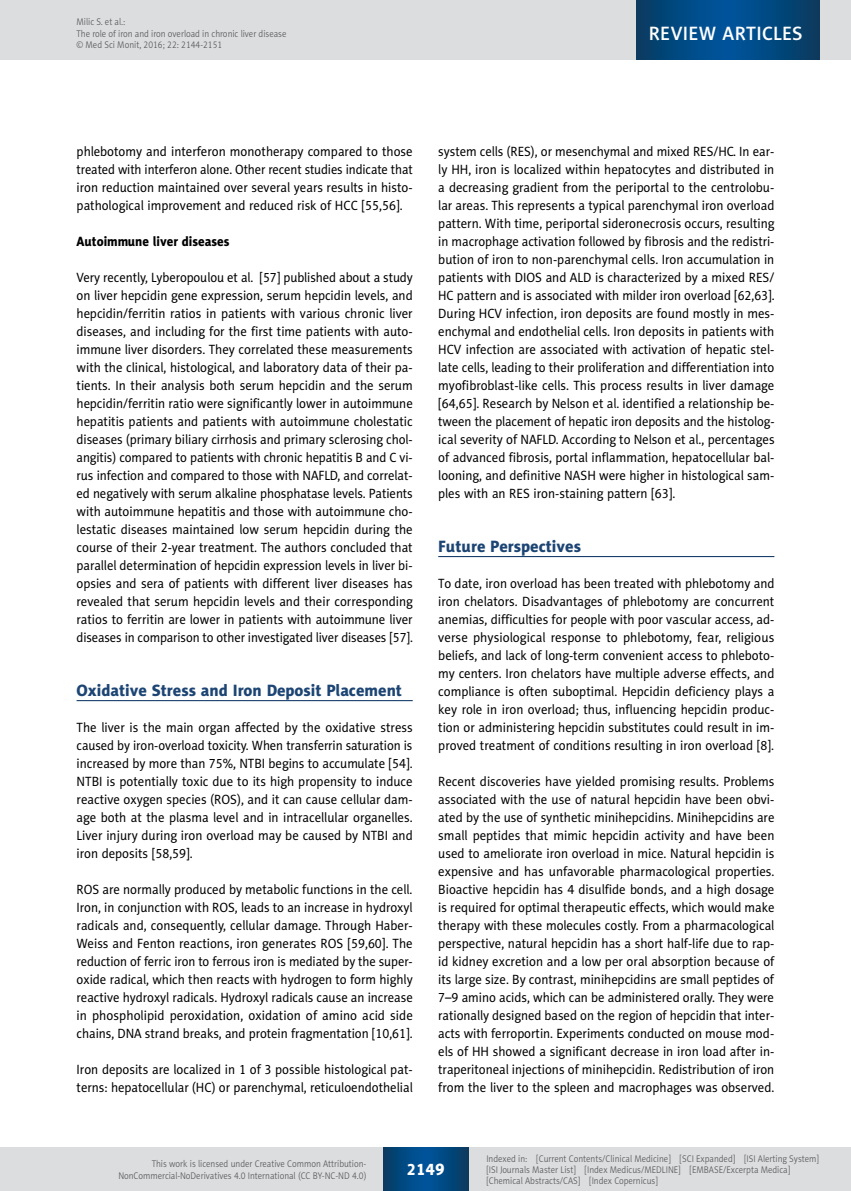
<style>
.page{position:relative;width:851px;height:1191px;background:#fff}
.page>*{position:absolute;margin:0;border:0;box-sizing:border-box;transform-origin:0 0}
.t1{font:19.5px "Naomi Sans EFN Medium";letter-spacing:.015em;color:#fff}
.t2{font:16.5px "Naomi Sans EFN Heavy";color:#1d4574}
.t3{font:16.5px "Naomi Sans EFN Heavy";color:#fff}
.t4{font:13.5px/18px "Naomi Sans EFN";color:#000;text-align:justify;scale:.95 1}
.t5{font:13.5px/18px "Naomi Sans EFN";color:#000;text-align:justify;scale:.94 1}
.t6{font:13.5px "Naomi Sans EFN Heavy";color:#000;scale:.95 1}
.t7{font:9.75px/11.2px "Naomi Sans EFN Light";color:#58595b;scale:.9 1}
</style>
<div class="page">
<hr style="left:77px;top:700px;width:335px;height:1px;background:#002b5c">
<hr style="left:438px;top:556px;width:336px;height:1px;background:#002b5c">
<div style="left:0;top:1148px;width:850px;height:43px;background:#dcddde"></div>
<svg style="left:383px;top:1147px;width:85px;height:43px;background:#02487f"></svg>
<div style="left:0;top:0;width:850px;height:60px;background:#dcddde"></div>
<svg style="left:636px;top:0;width:183px;height:60px;background:#02487f"></svg>
<p class="t7" style="left:77px;top:16px;width:235px">Milic S. et al.:<br>The role of iron and iron overload in chronic liver disease © Med Sci Monit, 2016; 22: 2144-2151</p>
<h1 class="t1" style="left:648px;top:22px;width:155px">REVIEW ARTICLES</h1>
<p class="t4" style="left:77px;top:142px;width:355px">phlebotomy and interferon monotherapy compared to those treated with interferon alone. Other recent studies indicate that iron reduction maintained over several years results in histo&shy;pathological improvement and reduced risk of HCC [55,56].</p>
<p class="t6" style="left:77px;top:233px;width:162px">Autoimmune liver diseases</p>
<p class="t5" style="left:77px;top:268px;width:359px">Very recently, Lyberopoulou et al. [57] published about a study on liver hepcidin gene expression, serum hepcidin levels, and hepcidin/ferritin ratios in patients with various chronic liver diseases, and including for the first time patients with auto&shy;immune liver disorders. They correlated these measurements with the clinical, histological, and laboratory data of their pa&shy;tients. In their analysis both serum hepcidin and the serum hepcidin/ferritin ratio were significantly lower in autoimmune hepatitis patients and patients with autoimmune cholestatic diseases (primary biliary cirrhosis and primary sclerosing chol&shy;angitis) compared to patients with chronic hepatitis B and C vi&shy;rus infection and compared to those with NAFLD, and correlat&shy;ed negatively with serum alkaline phosphatase levels. Patients with autoimmune hepatitis and those with autoimmune cho&shy;lestatic diseases maintained low serum hepcidin during the course of their 2-year treatment. The authors concluded that parallel determination of hepcidin expression levels in liver bi&shy;opsies and sera of patients with different liver diseases has revealed that serum hepcidin levels and their corresponding ratios to ferritin are lower in patients with autoimmune liver diseases in comparison to other investigated liver diseases [57].</p>
<p class="t2" style="left:77px;top:680px;width:327px">Oxidative Stress and Iron Deposit Placement</p>
<p class="t4" style="left:77px;top:718px;width:355px">The liver is the main organ affected by the oxidative stress caused by iron-overload toxicity. When transferrin saturation is increased by more than 75%, NTBI begins to accumulate [54].<br>NTBI is potentially toxic due to its high propensity to induce reactive oxygen species (ROS), and it can cause cellular dam&shy;age both at the plasma level and in intracellular organelles.<br>Liver injury during iron overload may be caused by NTBI and iron deposits [58,59].</p>
<p class="t4" style="left:77px;top:880px;width:355px">ROS are normally produced by metabolic functions in the cell.<br>Iron, in conjunction with ROS, leads to an increase in hydroxyl radicals and, consequently, cellular damage. Through Haber-Weiss and Fenton reactions, iron generates ROS [59,60]. The reduction of ferric iron to ferrous iron is mediated by the super&shy;oxide radical, which then reacts with hydrogen to form highly reactive hydroxyl radicals. Hydroxyl radicals cause an increase in phospholipid peroxidation, oxidation of amino acid side chains, DNA strand breaks, and protein fragmentation [10,61].</p>
<p class="t4" style="left:77px;top:1060px;width:355px">Iron deposits are localized in 1 of 3 possible histological pat&shy;terns: hepatocellular (HC) or parenchymal, reticuloendothelial</p>
<p class="t5" style="left:438px;top:142px;width:359px">system cells (RES), or mesenchymal and mixed RES/HC. In ear&shy;ly HH, iron is localized within hepatocytes and distributed in a decreasing gradient from the periportal to the centrolobu&shy;lar areas. This represents a typical parenchymal iron overload pattern. With time, periportal sideronecrosis occurs, resulting in macrophage activation followed by fibrosis and the redistri&shy;bution of iron to non-parenchymal cells. Iron accumulation in patients with DIOS and ALD is characterized by a mixed RES/ HC pattern and is associated with milder iron overload [62,63].<br>During HCV infection, iron deposits are found mostly in mes&shy;enchymal and endothelial cells. Iron deposits in patients with HCV infection are associated with activation of hepatic stel&shy;late cells, leading to their proliferation and differentiation into myofibroblast-like cells. This process results in liver damage [64,65]. Research by Nelson et al. identified a relationship be&shy;tween the placement of hepatic iron deposits and the histolog&shy;ical severity of NAFLD. According to Nelson et al., percentages of advanced fibrosis, portal inflammation, hepatocellular bal&shy;looning, and definitive NASH were higher in histological sam&shy;ples with an RES iron-staining pattern [63].</p>
<p class="t2" style="left:438px;top:536px;width:144px">Future Perspectives</p>
<p class="t4" style="left:438px;top:574px;width:355px">To date, iron overload has been treated with phlebotomy and iron chelators. Disadvantages of phlebotomy are concurrent anemias, difficulties for people with poor vascular access, ad&shy;verse physiological response to phlebotomy, fear, religious beliefs, and lack of long-term convenient access to phleboto&shy;my centers. Iron chelators have multiple adverse effects, and compliance is often suboptimal. Hepcidin deficiency plays a key role in iron overload; thus, influencing hepcidin produc&shy;tion or administering hepcidin substitutes could result in im&shy;proved treatment of conditions resulting in iron overload [8].</p>
<p class="t4" style="left:438px;top:772px;width:355px">Recent discoveries have yielded promising results. Problems associated with the use of natural hepcidin have been obvi&shy;ated by the use of synthetic minihepcidins. Minihepcidins are small peptides that mimic hepcidin activity and have been used to ameliorate iron overload in mice. Natural hepcidin is expensive and has unfavorable pharmacological properties.<br>Bioactive hepcidin has 4 disulfide bonds, and a high dosage is required for optimal therapeutic effects, which would make therapy with these molecules costly. From a pharmacological perspective, natural hepcidin has a short half-life due to rap&shy;id kidney excretion and a low per oral absorption because of its large size. By contrast, minihepcidins are small peptides of 7–9 amino acids, which can be administered orally. They were rationally designed based on the region of hepcidin that inter&shy;acts with ferroportin. Experiments conducted on mouse mod&shy;els of HH showed a significant decrease in iron load after in&shy;traperitoneal injections of minihepcidin. Redistribution of iron from the liver to the spleen and macrophages was observed.</p>
<p class="t7" style="left:118px;top:1158px;width:277px;text-align:right">This work is licensed under Creative Common Attribution-<br>NonCommercial-NoDerivatives 4.0 International (CC BY-NC-ND 4.0)</p>
<p class="t3" style="left:406px;top:1159px;width:40px">2149</p>
<p class="t7" style="left:486px;top:1152px;width:371px">Indexed in: [Current Contents/Clinical Medicine] [SCI Expanded] [ISI Alerting System] [ISI Journals Master List] [Index Medicus/MEDLINE] [EMBASE/Excerpta Medica] [Chemical Abstracts/CAS] [Index Copernicus]</p>
</div>
